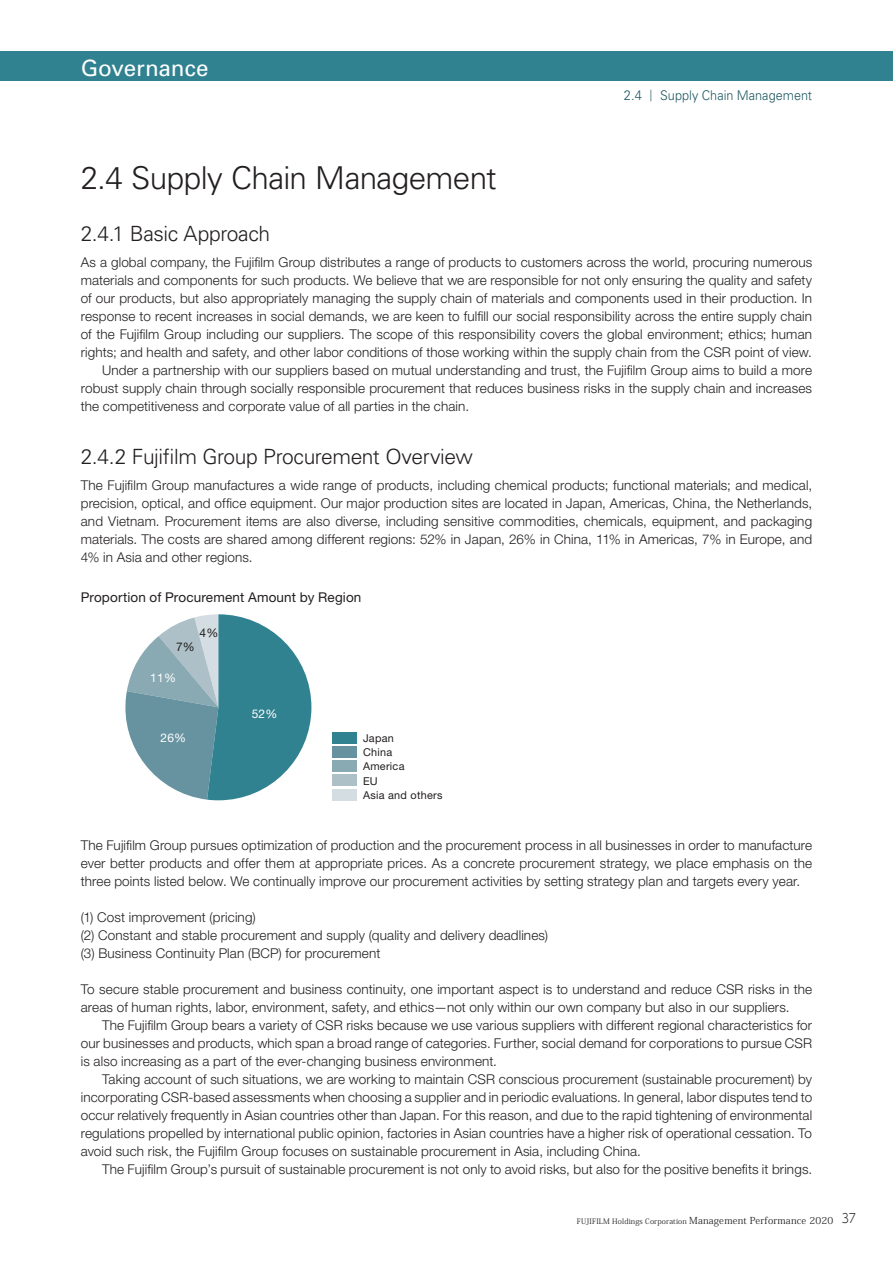
<style>
.page{position:relative;width:893px;height:1263px;background:#fff}
.page>*{position:absolute;margin:0;border:0;box-sizing:border-box;transform-origin:0 0}
.t1{font:300 31.5px "Univers";letter-spacing:-.02em;color:#231f20}
.t2{font:22.5px "Univers";letter-spacing:-.005em;color:#fff}
.t3{font:300 21px "Univers";letter-spacing:-.02em;color:#231f20}
.t4{font:300 13.5px/18px "Helvetica Neue LT Std";letter-spacing:.01em;color:#231f20;text-align:justify}
.t5{font:13.5px "Helvetica Neue LT Std";letter-spacing:.01em;color:#231f20}
.t6{font:300 13.35px "Univers";letter-spacing:.005em;color:#1d5761;scale:.95 1}
.t7{font:12px "Helvetica Neue LT Std";color:#fff}
.t8{font:12px "Helvetica Neue LT Std";color:#231f20}
.t9{font:10.8px/14.2px "Helvetica Neue LT Std";letter-spacing:.025em;color:#231f20}
.t10{font:7.5px "Koz Min Pro";letter-spacing:.02em;color:#231f20}
.s1{font-size:13.65px}
.s2{font-family:"UD Shin Go Pro";font-size:11.7px}
.s3{font-size:9.6px}
.s4{font-family:"UD Shin Go Pro";font-weight:300;font-size:12.75px}
</style>
<div class="page">
<div style="left:0;top:51px;width:893px;height:30px;background:#318290"></div>
<svg style="left:125px;top:614px;width:186px;height:186px"></svg>
<div style="left:332px;top:732px;width:25px;height:11px;background:#318290"></div>
<div style="left:332px;top:746px;width:25px;height:11px;background:#6793a0"></div>
<div style="left:332px;top:760px;width:25px;height:12px;background:#89a9b3"></div>
<div style="left:332px;top:775px;width:25px;height:11px;background:#adc0c8"></div>
<div style="left:332px;top:789px;width:25px;height:11px;background:#d3dde2"></div>
<h2 class="t2" style="left:81px;top:55px;width:130px">Governance</h2>
<p class="t6" style="left:624px;top:87px;width:200px"><span class="s1">2</span>.<span class="s1">4</span> <span class="s2">｜</span> Supply Chain Management</p>
<h1 class="t1" style="left:81px;top:159px;width:417px">2.4 Supply Chain Management</h1>
<h3 class="t3" style="left:81px;top:221px;width:191px">2.4.1 Basic Approach</h3>
<p class="t4" style="left:81px;top:253px;width:733px">As a global company, the Fujifilm Group distributes a range of products to customers across the world, procuring numerous</p>
<p class="t4" style="left:81px;top:271px;width:733px">materials and components for such products. We believe that we are responsible for not only ensuring the quality and safety</p>
<p class="t4" style="left:81px;top:289px;width:733px">of our products, but also appropriately managing the supply chain of materials and components used in their production. In</p>
<p class="t4" style="left:81px;top:307px;width:733px">response to recent increases in social demands, we are keen to fulfill our social responsibility across the entire supply chain</p>
<p class="t4" style="left:81px;top:325px;width:733px">of the Fujifilm Group including our suppliers. The scope of this responsibility covers the global environment; ethics; human</p>
<p class="t4" style="left:81px;top:343px;width:733px">rights; and health and safety, and other labor conditions of those working within the supply chain from the CSR point of view.</p>
<p class="t4" style="left:102px;top:361px;width:711px">Under a partnership with our suppliers based on mutual understanding and trust, the Fujifilm Group aims to build a more</p>
<p class="t4" style="left:81px;top:379px;width:733px">robust supply chain through socially responsible procurement that reduces business risks in the supply chain and increases</p>
<p class="t4" style="left:81px;top:397px;width:390px">the competitiveness and corporate value of all parties in the chain.</p>
<h3 class="t3" style="left:81px;top:444px;width:394px">2.4.2 Fujifilm Group Procurement Overview</h3>
<p class="t4" style="left:81px;top:476px;width:733px">The Fujifilm Group manufactures a wide range of products, including chemical products; functional materials; and medical, precision, optical, and office equipment. Our major production sites are located in Japan, Americas, China, the Netherlands, and Vietnam. Procurement items are also diverse, including sensitive commodities, chemicals, equipment, and packaging materials. The costs are shared among different regions: 52% in Japan, 26% in China, 11% in Americas, 7% in Europe, and 4% in Asia and other regions.</p>
<p class="t5" style="left:81px;top:589px;width:282px">Proportion of Procurement Amount by Region</p>
<p class="t8" style="left:199px;top:626px;width:20px">4%</p>
<p class="t8" style="left:176px;top:639px;width:20px">7%</p>
<p class="t7" style="left:150px;top:670px;width:27px">11%</p>
<p class="t7" style="left:160px;top:731px;width:27px">26%</p>
<p class="t7" style="left:252px;top:707px;width:27px">52%</p>
<p class="t9" style="left:363px;top:731px;width:81px">Japan<br>China<br>America<br>EU<br>Asia and others</p>
<p class="t4" style="left:81px;top:836px;width:733px">The Fujifilm Group pursues optimization of production and the procurement process in all businesses in order to manufacture ever better products and offer them at appropriate prices. As a concrete procurement strategy, we place emphasis on the three points listed below. We continually improve our procurement activities by setting strategy plan and targets every year.</p>
<p class="t4" style="left:81px;top:908px;width:469px;text-align:left">(1) Cost improvement (pricing)<br>(2) Constant and stable procurement and supply (quality and delivery deadlines) (3) Business Continuity Plan (BCP) for procurement</p>
<p class="t4" style="left:81px;top:980px;width:733px">To secure stable procurement and business continuity, one important aspect is to understand and reduce CSR risks in the areas of human rights, labor, environment, safety, and ethics—not only within our own company but also in our suppliers.</p>
<p class="t4" style="left:81px;top:1016px;width:733px;text-indent:21px">The Fujifilm Group bears a variety of CSR risks because we use various suppliers with different regional characteristics for our businesses and products, which span a broad range of categories. Further, social demand for corporations to pursue CSR is also increasing as a part of the ever-changing business environment.</p>
<p class="t4" style="left:81px;top:1070px;width:733px;text-indent:21px">Taking account of such situations, we are working to maintain CSR conscious procurement (sustainable procurement) by incorporating CSR-based assessments when choosing a supplier and in periodic evaluations. In general, labor disputes tend to occur relatively frequently in Asian countries other than Japan. For this reason, and due to the rapid tightening of environmental regulations propelled by international public opinion, factories in Asian countries have a higher risk of operational cessation. To avoid such risk, the Fujifilm Group focuses on sustainable procurement in Asia, including China.</p>
<p class="t4" style="left:102px;top:1160px;width:712px">The Fujifilm Group’s pursuit of sustainable procurement is not only to avoid risks, but also for the positive benefits it brings.</p>
<p class="t10" style="left:577px;top:1215px;width:280px">FUJIFILM Holdings Corporation <span class="s3">Management Performance 2020</span> <span class="s4">37</span></p>
</div>
